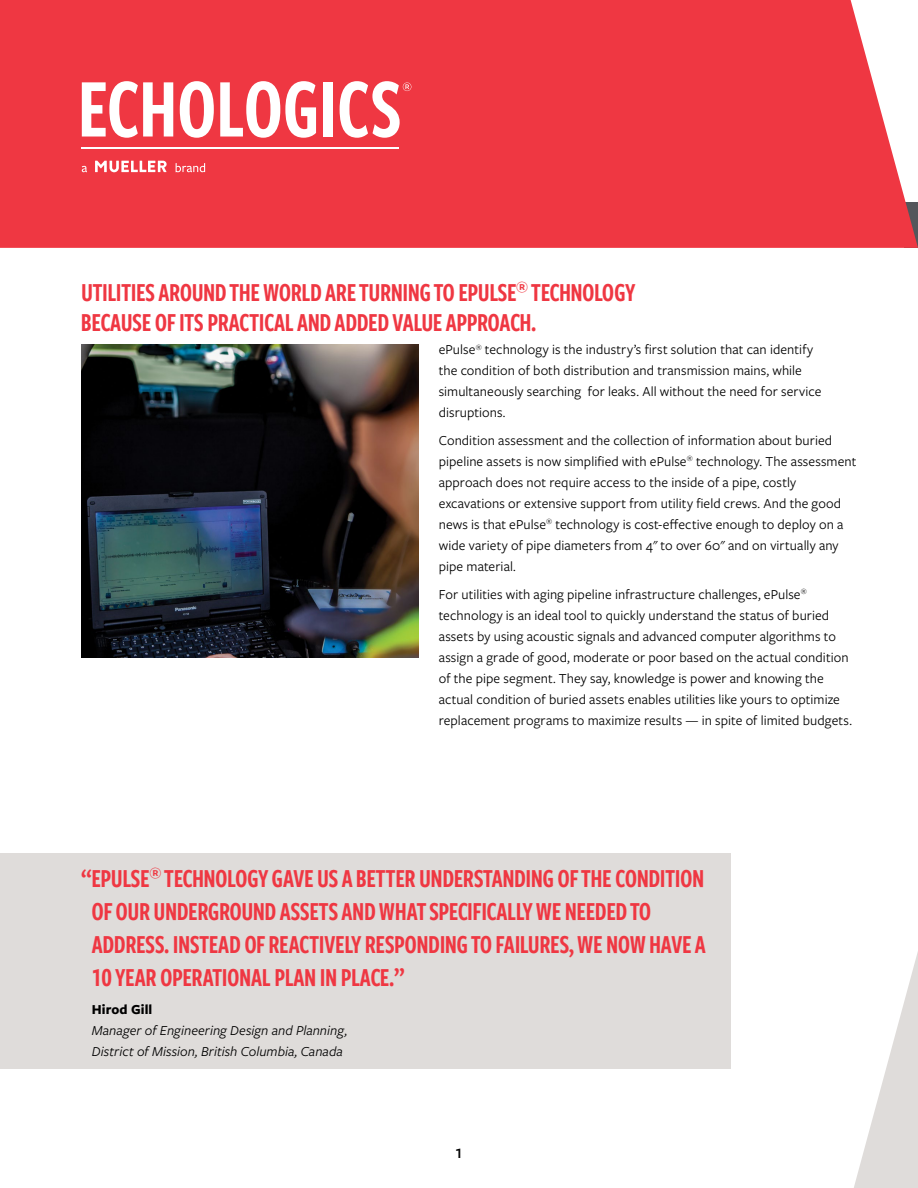
<style>
.page{position:relative;width:918px;height:1188px;background:#fff}
.page>*{position:absolute;margin:0;border:0;box-sizing:border-box;transform-origin:0 0}
.t1{font:27px/33px "Freight Sans Cmp Pro Semi";letter-spacing:-.02em;color:#ef3742}
.t2{font:600 15px "Freight Sans Pro";color:#000}
.t3{font:14.25px/21px "Freight Sans Pro";letter-spacing:.005em;color:#000}
.t4{font:italic 14.25px/21px "Freight Sans Pro";letter-spacing:.005em;color:#000}
.t5{font:700 14.25px "Freight Sans Pro";letter-spacing:.01em;color:#000}
</style>
<div class="page">
<svg style="left:854px;top:952px;width:64px;height:236px;fill:#e5e2e0"></svg>
<div style="left:0;top:0;width:918px;height:248px;background:#ef3742"></div>
<svg style="left:95px;top:161px;width:72px;height:11px"></svg>
<svg style="left:82px;top:81px;width:91px;height:57px"></svg>
<svg style="left:180px;top:81px;width:34px;height:57px"></svg>
<svg style="left:220px;top:81px;width:96px;height:57px"></svg>
<div style="left:323px;top:82px;width:10px;height:55px;background:#fff"></div>
<svg style="left:340px;top:81px;width:71px;height:57px"></svg>
<svg style="left:82px;top:166px;width:5px;height:6px"></svg>
<svg style="left:176px;top:163px;width:29px;height:9px"></svg>
<hr style="left:82px;top:147px;width:317px;height:2px;background:#fff">
<img style="left:81px;top:345px;width:337px;height:312px">
<div style="left:0;top:853px;width:730px;height:216px;background:#dfdcda"></div>
<h1 class="t1" style="left:81px;top:276px;width:556px;line-height:30px">UTILITIES AROUND THE WORLD ARE TURNING TO EPULSE<sup>®</sup> TECHNOLOGY<br>BECAUSE OF ITS PRACTICAL AND ADDED VALUE APPROACH.</h1>
<p class="t3" style="left:439px;top:339px;width:384px">ePulse<sup>®</sup> technology is the industry’s first solution that can identify the condition of both distribution and transmission mains, while simultaneously searching for leaks. All without the need for service disruptions.</p>
<p class="t3" style="left:439px;top:429px;width:419px">Condition assessment and the collection of information about buried pipeline assets is now simplified with ePulse<sup>®</sup> technology. The assessment approach does not require access to the inside of a pipe, costly excavations or extensive support from utility field crews. And the good news is that ePulse<sup>®</sup> technology is cost-effective enough to deploy on a wide variety of pipe diameters from 4" to over 60" and on virtually any pipe material.</p>
<p class="t3" style="left:439px;top:583px;width:415px">For utilities with aging pipeline infrastructure challenges, ePulse<sup>® </sup>technology is an ideal tool to quickly understand the status of buried assets by using acoustic signals and advanced computer algorithms to assign a grade of good, moderate or poor based on the actual condition of the pipe segment. They say, knowledge is power and knowing the actual condition of buried assets enables utilities like yours to optimize replacement programs to maximize results — in spite of limited budgets.</p>
<h1 class="t1" style="left:91px;top:861px;width:616px;text-indent:-10px">“EPULSE<sup>®</sup> TECHNOLOGY GAVE US A BETTER UNDERSTANDING OF THE CONDITION OF OUR UNDERGROUND ASSETS AND WHAT SPECIFICALLY WE NEEDED TO ADDRESS. INSTEAD OF REACTIVELY RESPONDING TO FAILURES, WE NOW HAVE A 10 YEAR OPERATIONAL PLAN IN PLACE.”</h1>
<p class="t5" style="left:92px;top:999px;width:62px">Hirod Gill</p>
<p class="t4" style="left:92px;top:1019px;width:257px">Manager of Engineering Design and Planning,<br>District of Mission, British Columbia, Canada</p>
<p class="t2" style="left:455px;top:1143px;width:9px">1</p>
</div>
